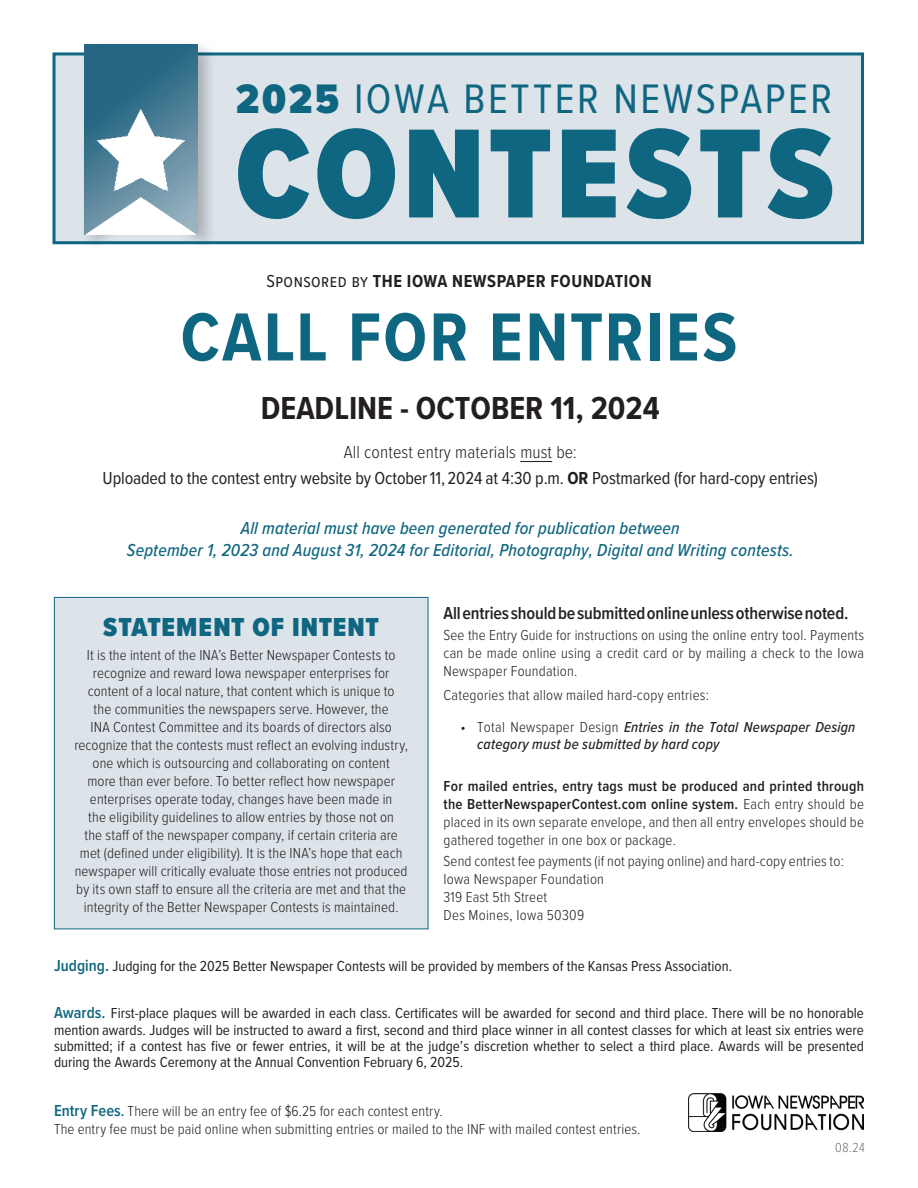
<style>
.page{position:relative;width:918px;height:1188px;background:#fff}
.page>*{position:absolute;margin:0;border:0;box-sizing:border-box;transform-origin:0 0}
.t1{font:900 131.7px "Proxima Nova Cond";letter-spacing:.04em;color:#0f6681}
.t2{font:700 70.5px "Proxima Nova Cond";letter-spacing:.035em;color:#0f6681}
.t3{font:42.75px "Proxima Nova Cond";letter-spacing:.06em;color:#0f6681}
.t4{font:700 33px "Proxima Nova Cond";color:#231f20}
.Paragraph_Style_1{font:900 27px "Proxima Nova Cond";letter-spacing:.03em;color:#0f6681}
.t5{font:italic 500 18px/22px "Proxima Nova Cond";letter-spacing:.01em;color:#0f6681;text-align:center}
.t6{font:18px/26.1px "Proxima Nova Cond";letter-spacing:-.01em;color:#231f20;text-align:center}
.t7{font:600 18px "Proxima Nova Cond";letter-spacing:-.01em;color:#231f20}
.t8{font:700 18px "Proxima Nova Cond";letter-spacing:.03em;color:#231f20}
.t9{font:300 15px/18px "Proxima Nova Cond";letter-spacing:.01em;color:#231f20;text-align:justify}
.t10{font:15px/16.5px "Proxima Nova Cond";color:#231f20;text-align:justify}
.t11{font:italic 500 15px/17.5px "Proxima Nova Cond";letter-spacing:.01em;color:#231f20}
.t12{font:100 13.5px "Proxima Nova Cond";color:#231f20}
.s1{font-weight:900}
.s2{font-weight:400}
.s3{font-weight:300}
.s4{font-weight:700}
.s5{font-weight:300;font-style:normal}
.s6{font-weight:600}
.s7{font-weight:600;font-size:16.5px;color:#0f6681}
.s8{font-weight:600;color:#0f6681}
</style>
<div class="page">
<div style="left:54px;top:597px;width:374px;height:332px;background:#dce3e9;border:1px solid #0f6681"></div>
<div style="left:52px;top:52px;width:812px;height:192px;background:#dce3e9;border:3px solid #0f6681"></div>
<div style="left:81px;top:40px;width:135px;height:212px;background:#231f20;opacity:.27"></div>
<img style="left:85px;top:44px;width:113px;height:191px">
<img style="left:689px;top:1094px;width:175px;height:38px">
<hr style="left:520px;top:461px;width:32px;height:1px;background:#231f20">
<p class="t3" style="left:236px;top:67px;width:598px"><span class="s1">2025</span> IOWA BETTER NEWSPAPER</p>
<p class="t1" style="left:236px;top:77px;width:600px">CONTESTS</p>
<p class="t8" style="left:266px;top:268px;width:387px"><span class="s2">Sponsored by</span> THE IOWA NEWSPAPER FOUNDATION</p>
<p class="t2" style="left:181px;top:285px;width:558px">CALL FOR ENTRIES</p>
<p class="t4" style="left:261px;top:384px;width:401px">DEADLINE - OCTOBER 11, 2024</p>
<p class="t6" style="left:103px;top:438px;width:717px"><span class="s3">All contest entry materials must be:<br></span>Uploaded to the contest entry website by October11, 2024 at 4:30 p.m. <span class="s4">OR</span> Postmarked (for hard-copy entries)</p>
<p class="t5" style="left:127px;top:516px;width:668px">All material must have been generated for publication between<br>September 1, 2023 and August 31, 2024 for Editorial, Photography, Digital and Writing contests.</p>
<p class="Paragraph_Style_1" style="left:103px;top:607px;width:277px">STATEMENT OF INTENT</p>
<p class="t9" style="left:74px;top:645px;width:335px;text-align:center">It is the intent of the INA’s Better Newspaper Contests to recognize and reward Iowa newspaper enterprises for content of a local nature, that content which is unique to<br>the communities the newspapers serve. However, the<br>INA Contest Committee and its boards of directors also recognize that the contests must reflect an evolving industry, one which is outsourcing and collaborating on content<br>more than ever before. To better reflect how newspaper enterprises operate today, changes have been made in<br>the eligibility guidelines to allow entries by those not on<br>the staff of the newspaper company, if certain criteria are met (defined under eligibility). It is the INA’s hope that each newspaper will critically evaluate those entries not produced by its own staff to ensure all the criteria are met and that the integrity of the Better Newspaper Contests is maintained.</p>
<p class="t7" style="left:444px;top:600px;width:406px">All entries should be submitted online unless otherwise noted.</p>
<p class="t9" style="left:444px;top:625px;width:422px">See the Entry Guide for instructions on using the online entry tool. Payments can be made online using a credit card or by mailing a check to the Iowa Newspaper Foundation.</p>
<p class="t9" style="left:444px;top:685px;width:267px">Categories that allow mailed hard-copy entries:</p>
<p class="t11" style="left:477px;top:718px;width:380px;text-indent:-17px"><span class="s5">• Total Newspaper Design</span> Entries in the Total Newspaper Design category must be submitted by hard copy</p>
<p class="t9" style="left:444px;top:776px;width:422px"><span class="s6">For mailed entries, entry tags must be produced and printed through the BetterNewspaperContest.com online system.</span> Each entry should be placed in its own separate envelope, and then all entry envelopes should be gathered together in one box or package.</p>
<p class="t9" style="left:444px;top:851px;width:402px;text-align:left">Send contest fee payments (if not paying online) and hard-copy entries to:<br>Iowa Newspaper Foundation<br>319 East 5th Street<br>Des Moines, Iowa 50309</p>
<p class="t10" style="left:54px;top:957px;width:680px"><span class="s7">Judging.</span> Judging for the 2025 Better Newspaper Contests will be provided by members of the Kansas Press Association.</p>
<p class="t10" style="left:54px;top:1004px;width:811px"><span class="s7">Awards.</span> First-place plaques will be awarded in each class. Certificates will be awarded for second and third place. There will be no honorable mention awards. Judges will be instructed to award a first, second and third place winner in all contest classes for which at least six entries were submitted; if a contest has five or fewer entries, it will be at the judge’s discretion whether to select a third place. Awards will be presented during the Awards Ceremony at the Annual Convention February 6, 2025.</p>
<p class="t9" style="left:54px;top:1102px;width:390px"><span class="s7">Entry Fees</span><span class="s8">.</span> There will be an entry fee of $6.25 for each contest entry.</p>
<p class="t9" style="left:54px;top:1119px;width:588px">The entry fee must be paid online when submitting entries or mailed to the INF with mailed contest entries.</p>
<p class="t12" style="left:835px;top:1137px;width:31px">08.24</p>
</div>
